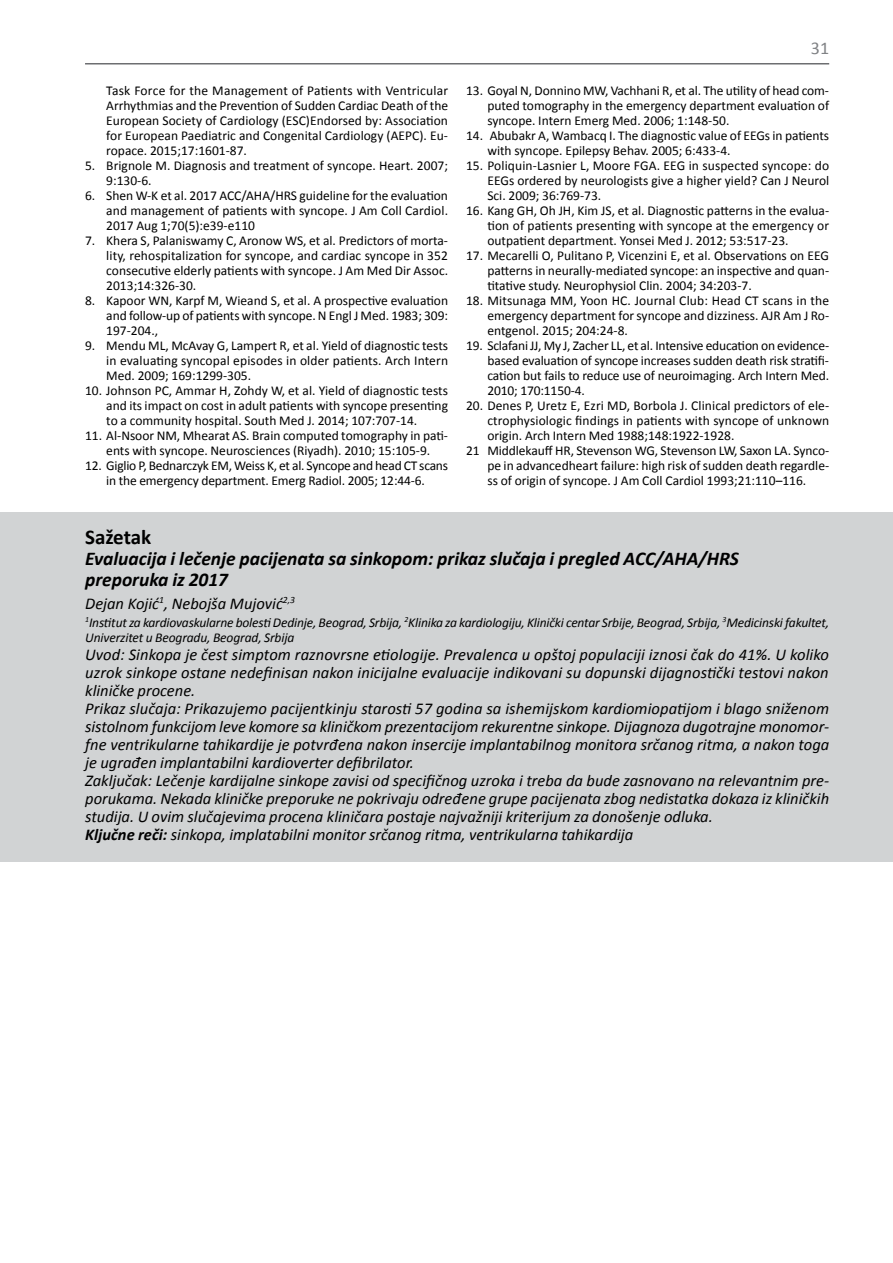
<style>
.page{position:relative;width:893px;height:1263px;background:#fff}
.page>*{position:absolute;margin:0;border:0;box-sizing:border-box;transform-origin:0 0}
.t1{font:700 21px "Calibri";letter-spacing:-.005em;color:#000}
.t2{font:italic 700 19.5px/21px "Calibri";color:#000}
.t3{font:18px "Calibri";color:#808285}
.t4{font:italic 16.5px/18px "Calibri";color:#000}
.t5{font:13.5px/15px "Calibri";color:#000;text-align:justify}
.t6{font:italic 13.5px/15px "Calibri";letter-spacing:-.015em;color:#000}
.s1{font-weight:700}
</style>
<div class="page">
<hr style="left:85px;top:63px;width:744px;height:2px;background:#6d6e71">
<div style="left:0;top:512px;width:893px;height:350px;background:#d1d3d4"></div>
<p class="t5" style="left:106px;top:83px;width:343px">Task Force for the Management of Patients with Ventricular Arrhythmias and the Prevention of Sudden Cardiac Death of the European Society of Cardiology (ESC)Endorsed by: Association for European Paediatric and Congenital Cardiology (AEPC). Eu&shy;ropace. 2015;17:1601-87.</p>
<p class="t5" style="left:106px;top:158px;width:343px;text-indent:-21px">5. Brignole M. Diagnosis and treatment of syncope. Heart. 2007;<br>9:130-6.</p>
<p class="t5" style="left:106px;top:188px;width:343px;text-indent:-21px">6. Shen W-K et al. 2017 ACC/AHA/HRS guideline for the evaluation and management of patients with syncope. J Am Coll Cardiol.<br>2017 Aug 1;70(5):e39-e110</p>
<p class="t5" style="left:106px;top:233px;width:343px;text-indent:-21px">7. Khera S, Palaniswamy C, Aronow WS, et al. Predictors of morta&shy;lity, rehospitalization for syncope, and cardiac syncope in 352 consecutive elderly patients with syncope. J Am Med Dir Assoc.<br>2013;14:326-30.</p>
<p class="t5" style="left:106px;top:293px;width:343px;text-indent:-21px">8. Kapoor WN, Karpf M, Wieand S, et al. A prospective evaluation and follow-up of patients with syncope. N Engl J Med. 1983; 309:<br>197-204.,</p>
<p class="t5" style="left:106px;top:338px;width:343px;text-indent:-21px">9. Mendu ML, McAvay G, Lampert R, et al. Yield of diagnostic tests in evaluating syncopal episodes in older patients. Arch Intern Med. 2009; 169:1299-305.</p>
<p class="t5" style="left:106px;top:383px;width:343px;text-indent:-21px">10. Johnson PC, Ammar H, Zohdy W, et al. Yield of diagnostic tests and its impact on cost in adult patients with syncope presenting to a community hospital. South Med J. 2014; 107:707-14.</p>
<p class="t5" style="left:85px;top:428px;width:365px;text-align:center">11. Al-Nsoor NM, Mhearat AS. Brain computed tomography in pati&shy;ents with syncope. Neurosciences (Riyadh). 2010; 15:105-9.</p>
<p class="t5" style="left:85px;top:458px;width:365px;text-align:center">12. Giglio P, Bednarczyk EM, Weiss K, et al. Syncope and head CT scans in the emergency department. Emerg Radiol. 2005; 12:44-6.</p>
<h3 class="t3" style="left:811px;top:37px;width:20px">31</h3>
<p class="t5" style="left:487px;top:83px;width:343px;text-indent:-21px">13. Goyal N, Donnino MW, Vachhani R, et al. The utility of head com&shy;puted tomography in the emergency department evaluation of syncope. Intern Emerg Med. 2006; 1:148-50.</p>
<p class="t5" style="left:487px;top:128px;width:343px;text-indent:-21px">14. Abubakr A, Wambacq I. The diagnostic value of EEGs in patients with syncope. Epilepsy Behav. 2005; 6:433-4.</p>
<p class="t5" style="left:487px;top:158px;width:343px;text-indent:-21px">15. Poliquin-Lasnier L, Moore FGA. EEG in suspected syncope: do EEGs ordered by neurologists give a higher yield? Can J Neurol Sci. 2009; 36:769-73.</p>
<p class="t5" style="left:487px;top:203px;width:343px;text-indent:-21px">16. Kang GH, Oh JH, Kim JS, et al. Diagnostic patterns in the evalua&shy;tion of patients presenting with syncope at the emergency or outpatient department. Yonsei Med J. 2012; 53:517-23.</p>
<p class="t5" style="left:487px;top:248px;width:343px;text-indent:-21px">17. Mecarelli O, Pulitano P, Vicenzini E, et al. Observations on EEG patterns in neurally-mediated syncope: an inspective and quan&shy;titative study. Neurophysiol Clin. 2004; 34:203-7.</p>
<p class="t5" style="left:487px;top:293px;width:343px;text-indent:-21px">18. Mitsunaga MM, Yoon HC. Journal Club: Head CT scans in the emergency department for syncope and dizziness. AJR Am J Ro&shy;entgenol. 2015; 204:24-8.</p>
<p class="t5" style="left:487px;top:338px;width:343px;text-indent:-21px">19. Sclafani JJ, My J, Zacher LL, et al. Intensive education on evidence&shy;based evaluation of syncope increases sudden death risk stratifi&shy;cation but fails to reduce use of neuroimaging. Arch Intern Med.<br>2010; 170:1150-4.</p>
<p class="t5" style="left:466px;top:398px;width:364px">20. Denes P, Uretz E, Ezri MD, Borbola J. Clinical predictors of ele-</p>
<p class="t5" style="left:487px;top:413px;width:343px">ctrophysiologic findings in patients with syncope of unknown</p>
<p class="t5" style="left:487px;top:428px;width:249px">origin. Arch Intern Med 1988;148:1922-1928.</p>
<p class="t5" style="left:466px;top:443px;width:365px">21 Middlekauff HR, Stevenson WG, Stevenson LW, Saxon LA. Synco-</p>
<p class="t5" style="left:487px;top:458px;width:343px">pe in advancedheart failure: high risk of sudden death regardle-</p>
<p class="t5" style="left:487px;top:473px;width:320px">ss of origin of syncope. J Am Coll Cardiol 1993;21:110–116.</p>
<h1 class="t1" style="left:85px;top:524px;width:67px">Sažetak</h1>
<h2 class="t2" style="left:85px;top:548px;width:655px">Evaluacija i lečenje pacijenata sa sinkopom: prikaz slučaja i pregled ACC/AHA/HRS preporuka iz 2017</h2>
<p class="t4" style="left:85px;top:594px;width:211px">Dejan Kojić<sup>1</sup>, Nebojša Mujović<sup>2,3</sup></p>
<p class="t6" style="left:85px;top:614px;width:745px"><sup>1</sup>Institut za kardiovaskularne bolesti Dedinje, Beograd, Srbija, <sup>2</sup>Klinika za kardiologiju, Klinički centar Srbije, Beograd, Srbija, <sup>3</sup>Medicinski fakultet,<br>Univerzitet u Beogradu, Beograd, Srbija</p>
<p class="t4" style="left:85px;top:645px;width:746px">Uvod: Sinkopa je čest simptom raznovrsne etiologije. Prevalenca u opštoj populaciji iznosi čak do 41%. U koliko uzrok sinkope ostane nedefinisan nakon inicijalne evaluacije indikovani su dopunski dijagnostički testovi nakon kliničke procene.<br>Prikaz slučaja: Prikazujemo pacijentkinju starosti 57 godina sa ishemijskom kardiomiopatijom i blago sniženom sistolnom funkcijom leve komore sa kliničkom prezentacijom rekurentne sinkope. Dijagnoza dugotrajne monomor&shy;fne ventrikularne tahikardije je potvrđena nakon insercije implantabilnog monitora srčanog ritma, a nakon toga je ugrađen implantabilni kardioverter defibrilator.<br>Zaključak: Lečenje kardijalne sinkope zavisi od specifičnog uzroka i treba da bude zasnovano na relevantnim pre&shy;porukama. Nekada kliničke preporuke ne pokrivaju određene grupe pacijenata zbog nedistatka dokaza iz kliničkih studija. U ovim slučajevima procena kliničara postaje najvažniji kriterijum za donošenje odluka.<br><span class="s1">Ključne reči:</span> sinkopa, implatabilni monitor srčanog ritma, ventrikularna tahikardija</p>
</div>
